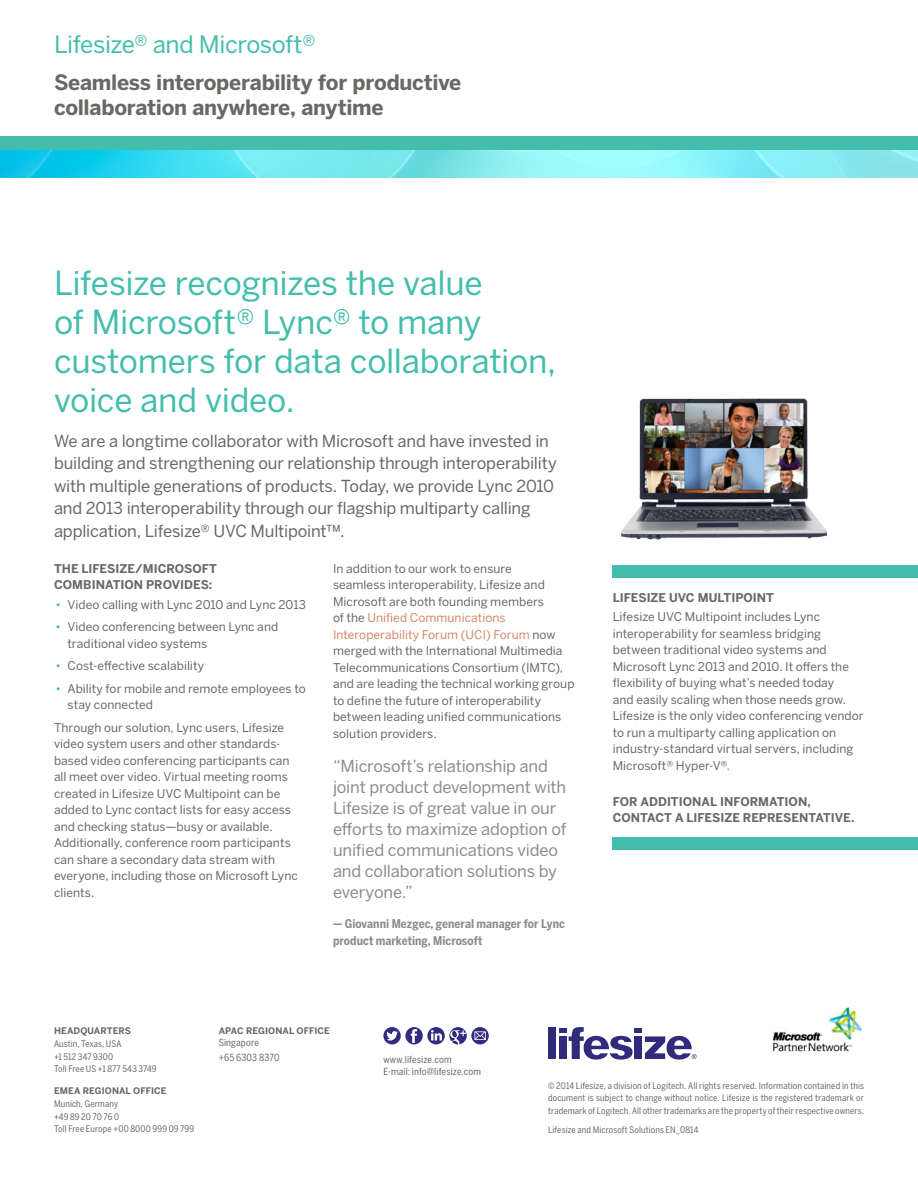
<style>
.page{position:relative;width:918px;height:1188px;background:#fff}
.page>*{position:absolute;margin:0;border:0;box-sizing:border-box;transform-origin:0 0}
.t1{font:33px/39px "Benton Sans";letter-spacing:-.01em;color:#44beac}
.t2{font:24px "Benton Sans";letter-spacing:-.02em;color:#44beac}
.t3{font:700 21px/25.2px "Benton Sans";letter-spacing:-.015em;color:#6b6864}
.t4{font:16.5px/22.5px "Benton Sans";letter-spacing:-.01em;color:#6b6864}
.t5{font:16.5px/21px "Benton Sans";letter-spacing:-.01em;color:#8f8c89}
.t6{font:12px/16.5px "Benton Sans";letter-spacing:.005em;color:#6b6864}
.t7{font:700 12px/16.5px "Benton Sans";color:#6b6864}
.t8{font:700 12px/16.5px "Benton Sans Cond";letter-spacing:.005em;color:#8f8c89}
.t9{font:9.75px/14.7px "Benton Sans Cond";letter-spacing:.01em;color:#6b6864}
.t10{font:9px/12.8px "Benton Sans Cond";letter-spacing:.015em;color:#6b6864}
.t11{font:700 9px "Benton Sans";letter-spacing:.01em;color:#6b6864}
.s1{color:#44beac}
.s2{color:#d48665}
</style>
<div class="page">
<div style="left:0;top:137px;width:918px;height:13px;background:#44beac"></div>
<svg style="left:383px;top:1027px;width:106px;height:17px"></svg>
<div style="left:548px;top:1028px;width:8px;height:31px;background:#312b7e"></div>
<svg style="left:559px;top:1027px;width:138px;height:33px"></svg>
<img style="left:0;top:150px;width:918px;height:27px">
<img style="left:772px;top:1007px;width:90px;height:45px">
<img style="left:621px;top:398px;width:206px;height:142px">
<div style="left:613px;top:565px;width:305px;height:13px;background:#44beac"></div>
<div style="left:613px;top:837px;width:305px;height:13px;background:#44beac"></div>
<h2 class="t2" style="left:54px;top:30px;width:263px">Lifesize® and Microsoft®</h2>
<h3 class="t3" style="left:54px;top:69px;width:409px">Seamless interoperability for productive collaboration anywhere, anytime</h3>
<h1 class="t1" style="left:54px;top:263px;width:504px">Lifesize recognizes the value<br>of Microsoft® Lync® to many customers for data collaboration, voice and video.</h1>
<p class="t4" style="left:54px;top:429px;width:504px">We are a longtime collaborator with Microsoft and have invested in building and strengthening our relationship through interoperability with multiple generations of products. Today, we provide Lync 2010 and 2013 interoperability through our flagship multiparty calling application, Lifesize® UVC Multipoint™.</p>
<p class="t7" style="left:54px;top:560px;width:165px">THE LIFESIZE/MICROSOFT<br>COMBINATION PROVIDES:</p>
<p class="t6" style="left:56px;top:596px;width:252px"><span class="s1">•</span> Video calling with Lync 2010 and Lync 2013</p>
<p class="t6" style="left:68px;top:619px;width:212px;text-indent:-12px"><span class="s1">•</span> Video conferencing between Lync and traditional video systems</p>
<p class="t6" style="left:56px;top:658px;width:150px"><span class="s1">•</span> Cost-effective scalability</p>
<p class="t6" style="left:68px;top:680px;width:240px;text-indent:-12px"><span class="s1">•</span> Ability for mobile and remote employees to stay connected</p>
<p class="t6" style="left:54px;top:719px;width:245px">Through our solution, Lync users, Lifesize video system users and other standards&shy;based video conferencing participants can all meet over video. Virtual meeting rooms created in Lifesize UVC Multipoint can be added to Lync contact lists for easy access and checking status—busy or available.<br>Additionally, conference room participants can share a secondary data stream with everyone, including those on Microsoft Lync clients.</p>
<p class="t6" style="left:333px;top:560px;width:243px">In addition to our work to ensure<br>seamless interoperability, Lifesize and Microsoft are both founding members<br>of the <span class="s2">Unified Communications Interoperability Forum (UCI) Forum</span> now merged with the International Multimedia Telecommunications Consortium (IMTC), and are leading the technical working group to define the future of interoperability between leading unified communications solution providers.</p>
<h3 class="t5" style="left:333px;top:756px;width:235px">“Microsoft’s relationship and joint product development with<br>Lifesize is of great value in our efforts to maximize adoption of unified communications video and collaboration solutions by everyone.”</h3>
<p class="t8" style="left:333px;top:916px;width:233px">— Giovanni Mezgec, general manager for Lync product marketing, Microsoft</p>
<p class="t7" style="left:613px;top:589px;width:163px">LIFESIZE UVC MULTIPOINT</p>
<p class="t6" style="left:613px;top:608px;width:252px">Lifesize UVC Multipoint includes Lync interoperability for seamless bridging between traditional video systems and Microsoft Lync 2013 and 2010. It offers the flexibility of buying what’s needed today<br>and easily scaling when those needs grow.<br>Lifesize is the only video conferencing vendor to run a multiparty calling application on industry-standard virtual servers, including Microsoft® Hyper-V®.</p>
<p class="t7" style="left:613px;top:793px;width:243px">FOR ADDITIONAL INFORMATION,<br>CONTACT A LIFESIZE REPRESENTATIVE.</p>
<p class="t11" style="left:54px;top:1026px;width:79px">HEADQUARTERS</p>
<p class="t10" style="left:54px;top:1037px;width:104px">Austin, Texas, USA<br>+1 512 347 9300<br>Toll Free US +1 877 543 3749</p>
<p class="t11" style="left:54px;top:1086px;width:114px">EMEA REGIONAL OFFICE</p>
<p class="t10" style="left:54px;top:1097px;width:142px">Munich, Germany<br>+49 89 20 70 76 0<br>Toll Free Europe +00 8000 999 09 799</p>
<p class="t11" style="left:219px;top:1026px;width:113px">APAC REGIONAL OFFICE</p>
<p class="t9" style="left:219px;top:1035px;width:62px">Singapore<br>+65 6303 8370</p>
<p class="t9" style="left:383px;top:1054px;width:99px;line-height:11.7px">www.lifesize.com<br>E-mail: info@lifesize.com</p>
<p class="t10" style="left:548px;top:1079px;width:317px;text-align:justify">© 2014 Lifesize, a division of Logitech. All rights reserved. Information contained in this document is subject to change without notice. Lifesize is the registered trademark or trademark of Logitech. All other trademarks are the property of their respective owners.</p>
<p class="t10" style="left:548px;top:1123px;width:152px">Lifesize and Microsoft Solutions EN_0814</p>
</div>
